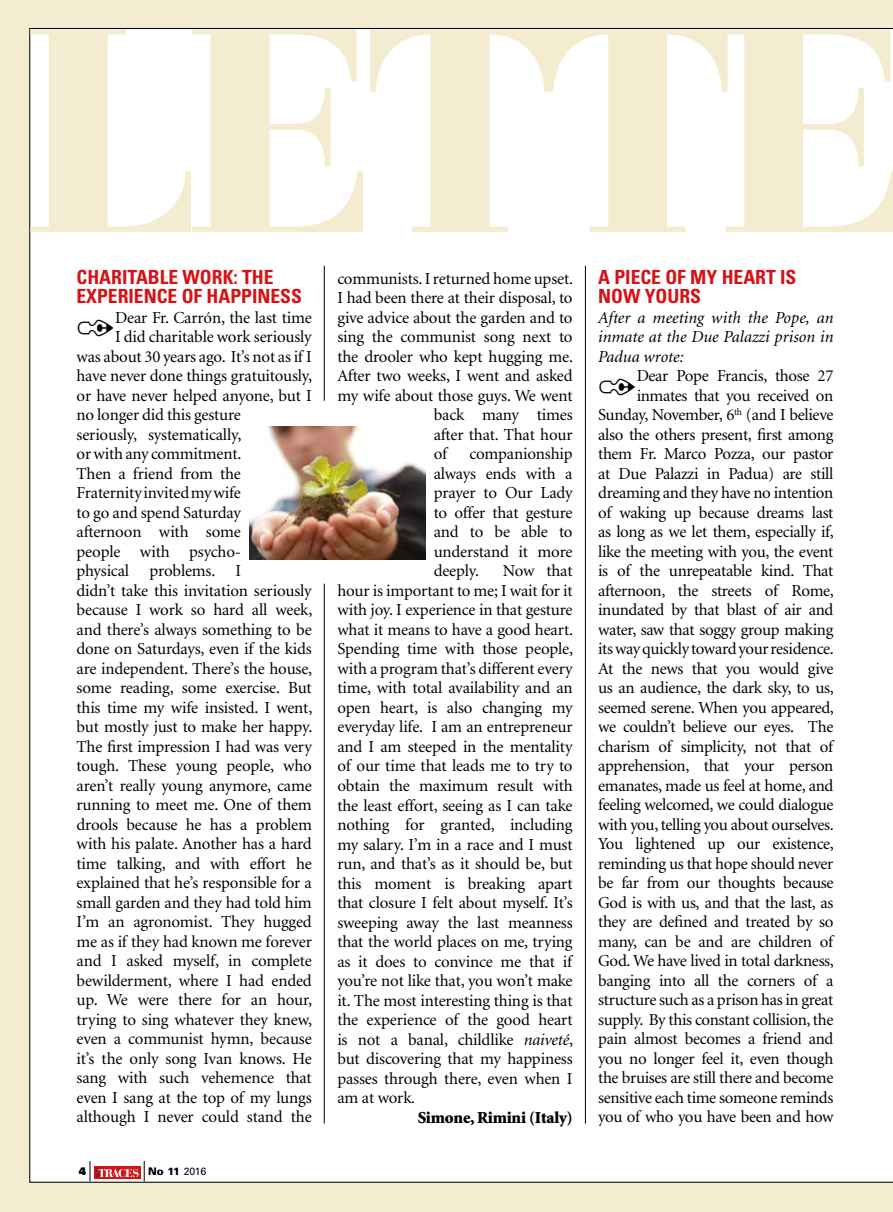
<style>
.page{position:relative;width:893px;height:1212px;background:#f4ecd0}
.page>*{position:absolute;margin:0;border:0;box-sizing:border-box;transform-origin:0 0}
.t1{font:700 condensed 19.5px/19.5px "Univers";color:#d51317}
.t2{font:16.8px/19.5px "Minion";letter-spacing:-.015em;color:#000;text-align:justify}
.t3{font:italic 16.8px/19.5px "Minion";color:#000;text-align:justify}
.t4{font:900 16.8px "Minion";letter-spacing:-.01em;color:#000}
.t5{font:900 10.5px "Univers";color:#000}
.t6{font:900 10.5px "Univers";color:#000}
.s1{font-weight:400}
.s2{font-style:italic}
</style>
<div class="page">
<div style="left:29px;top:28px;width:864px;height:1155px;background:#fff"></div>
<svg style="left:138px;top:1166px;width:2px;height:12px"></svg>
<svg style="left:90px;top:1161px;width:48px;height:20px"></svg>
<svg style="left:144px;top:1161px;width:1px;height:20px"></svg>
<svg style="left:30px;top:28px;width:863px;height:209px;fill:#fff"></svg>
<hr style="left:324px;top:266px;width:1px;height:135px;background:#000">
<hr style="left:324px;top:584px;width:1px;height:539px;background:#000">
<hr style="left:585px;top:266px;width:1px;height:857px;background:#000">
<img style="left:249px;top:426px;width:176px;height:133px">
<svg style="left:78px;top:319px;width:36px;height:18px"></svg>
<svg style="left:600px;top:378px;width:35px;height:17px"></svg>
<p class="t1" style="left:77px;top:267px;width:227px">CHARITABLE WORK: THE<br>EXPERIENCE OF HAPPINESS</p>
<p class="t2" style="left:115px;top:308px;width:198px">Dear Fr. Carrón, the last time</p>
<p class="t2" style="left:115px;top:328px;width:198px">I did charitable work seriously</p>
<p class="t2" style="left:77px;top:347px;width:237px">was about 30 years ago. It’s not as if I</p>
<p class="t2" style="left:77px;top:367px;width:237px">have never done things gratuitously,</p>
<p class="t2" style="left:77px;top:386px;width:237px">or have never helped anyone, but I</p>
<p class="t2" style="left:77px;top:406px;width:166px">no longer did this gesture</p>
<p class="t2" style="left:77px;top:425px;width:166px">seriously, systematically,</p>
<p class="t2" style="left:77px;top:445px;width:166px">or with any commitment.</p>
<p class="t2" style="left:77px;top:464px;width:166px">Then a friend from the</p>
<p class="t2" style="left:77px;top:484px;width:166px">Fraternity invited my wife</p>
<p class="t2" style="left:77px;top:503px;width:166px">to go and spend Saturday</p>
<p class="t2" style="left:77px;top:523px;width:166px">afternoon with some</p>
<p class="t2" style="left:77px;top:542px;width:166px">people with psycho-</p>
<p class="t2" style="left:77px;top:562px;width:166px">physical problems. I</p>
<p class="t2" style="left:77px;top:581px;width:237px">didn’t take this invitation seriously</p>
<p class="t2" style="left:77px;top:601px;width:237px">because I work so hard all week,</p>
<p class="t2" style="left:77px;top:620px;width:237px">and there’s always something to be</p>
<p class="t2" style="left:77px;top:640px;width:237px">done on Saturdays, even if the kids</p>
<p class="t2" style="left:77px;top:659px;width:237px">are independent. There’s the house,</p>
<p class="t2" style="left:77px;top:679px;width:237px">some reading, some exercise. But</p>
<p class="t2" style="left:77px;top:698px;width:237px">this time my wife insisted. I went,</p>
<p class="t2" style="left:77px;top:718px;width:237px">but mostly just to make her happy.</p>
<p class="t2" style="left:77px;top:737px;width:237px">The first impression I had was very</p>
<p class="t2" style="left:77px;top:757px;width:237px">tough. These young people, who</p>
<p class="t2" style="left:77px;top:776px;width:237px">aren’t really young anymore, came</p>
<p class="t2" style="left:77px;top:796px;width:237px">running to meet me. One of them</p>
<p class="t2" style="left:77px;top:815px;width:237px">drools because he has a problem</p>
<p class="t2" style="left:77px;top:835px;width:237px">with his palate. Another has a hard</p>
<p class="t2" style="left:77px;top:854px;width:237px">time talking, and with effort he</p>
<p class="t2" style="left:77px;top:874px;width:237px">explained that he’s responsible for a</p>
<p class="t2" style="left:77px;top:893px;width:237px">small garden and they had told him</p>
<p class="t2" style="left:77px;top:913px;width:237px">I’m an agronomist. They hugged</p>
<p class="t2" style="left:77px;top:932px;width:237px">me as if they had known me forever</p>
<p class="t2" style="left:77px;top:952px;width:237px">and I asked myself, in complete</p>
<p class="t2" style="left:77px;top:971px;width:237px">bewilderment, where I had ended</p>
<p class="t2" style="left:77px;top:991px;width:237px">up. We were there for an hour,</p>
<p class="t2" style="left:77px;top:1010px;width:237px">trying to sing whatever they knew,</p>
<p class="t2" style="left:77px;top:1030px;width:237px">even a communist hymn, because</p>
<p class="t2" style="left:77px;top:1049px;width:237px">it’s the only song Ivan knows. He</p>
<p class="t2" style="left:77px;top:1069px;width:237px">sang with such vehemence that</p>
<p class="t2" style="left:77px;top:1088px;width:237px">even I sang at the top of my lungs</p>
<p class="t2" style="left:77px;top:1108px;width:237px">although I never could stand the</p>
<p class="t6" style="left:79px;top:1165px;width:9px">4</p>
<p class="t5" style="left:148px;top:1165px;width:60px">No 11 <span class="s1">2016</span></p>
<p class="t2" style="left:337px;top:269px;width:237px">communists. I returned home upset.</p>
<p class="t2" style="left:337px;top:289px;width:237px">I had been there at their disposal, to</p>
<p class="t2" style="left:337px;top:308px;width:237px">give advice about the garden and to</p>
<p class="t2" style="left:337px;top:328px;width:237px">sing the communist song next to</p>
<p class="t2" style="left:337px;top:347px;width:237px">the drooler who kept hugging me.</p>
<p class="t2" style="left:337px;top:367px;width:237px">After two weeks, I went and asked</p>
<p class="t2" style="left:337px;top:386px;width:237px">my wife about those guys. We went</p>
<p class="t2" style="left:434px;top:406px;width:140px">back many times</p>
<p class="t2" style="left:434px;top:425px;width:140px">after that. That hour</p>
<p class="t2" style="left:434px;top:445px;width:15px">of</p>
<p class="t2" style="left:434px;top:445px;width:140px;text-indent:36px">companionship always ends with a prayer to Our Lady to offer that gesture and to be able to understand it more deeply.</p>
<p class="t2" style="left:503px;top:562px;width:71px">Now that</p>
<p class="t2" style="left:337px;top:581px;width:237px">hour is important to me; I wait for it</p>
<p class="t2" style="left:337px;top:601px;width:237px">with joy. I experience in that gesture</p>
<p class="t2" style="left:337px;top:620px;width:237px">what it means to have a good heart.</p>
<p class="t2" style="left:337px;top:640px;width:237px">Spending time with those people,</p>
<p class="t2" style="left:337px;top:659px;width:237px">with a program that’s different every</p>
<p class="t2" style="left:337px;top:679px;width:237px">time, with total availability and an</p>
<p class="t2" style="left:337px;top:698px;width:237px">open heart, is also changing my</p>
<p class="t2" style="left:337px;top:718px;width:237px">everyday life. I am an entrepreneur</p>
<p class="t2" style="left:337px;top:737px;width:237px">and I am steeped in the mentality</p>
<p class="t2" style="left:337px;top:757px;width:237px">of our time that leads me to try to</p>
<p class="t2" style="left:337px;top:776px;width:237px">obtain the maximum result with</p>
<p class="t2" style="left:337px;top:796px;width:237px">the least effort, seeing as I can take</p>
<p class="t2" style="left:337px;top:815px;width:237px">nothing for granted, including</p>
<p class="t2" style="left:337px;top:835px;width:237px">my salary. I’m in a race and I must</p>
<p class="t2" style="left:337px;top:854px;width:237px">run, and that’s as it should be, but</p>
<p class="t2" style="left:337px;top:874px;width:237px">this moment is breaking apart</p>
<p class="t2" style="left:337px;top:893px;width:237px">that closure I felt about myself. It’s</p>
<p class="t2" style="left:337px;top:913px;width:237px">sweeping away the last meanness</p>
<p class="t2" style="left:337px;top:932px;width:237px">that the world places on me, trying</p>
<p class="t2" style="left:337px;top:952px;width:236px">as it does to convince me that if</p>
<p class="t2" style="left:337px;top:971px;width:237px">you’re not like that, you won’t make</p>
<p class="t2" style="left:337px;top:991px;width:237px">it. The most interesting thing is that</p>
<p class="t2" style="left:337px;top:1010px;width:237px">the experience of the good heart</p>
<p class="t2" style="left:337px;top:1030px;width:237px">is not a banal, childlike <span class="s2">naiveté</span>,</p>
<p class="t2" style="left:337px;top:1049px;width:237px">but discovering that my happiness</p>
<p class="t2" style="left:337px;top:1069px;width:237px">passes through there, even when I</p>
<p class="t2" style="left:337px;top:1088px;width:80px">am at work<span class="s2">.</span></p>
<p class="t4" style="left:418px;top:1109px;width:156px">Simone, Rimini (Italy)</p>
<p class="t1" style="left:598px;top:267px;width:200px">A PIECE OF MY HEART IS<br>NOW YOURS</p>
<p class="t3" style="left:598px;top:308px;width:237px">After a meeting with the Pope, an inmate at the Due Palazzi prison in Padua wrote:</p>
<p class="t2" style="left:598px;top:367px;width:237px;text-align:right">Dear Pope Francis, those 27 inmates that you received on Sunday, November, 6<sup>th</sup> (and I believe also the others present, first among them Fr. Marco Pozza, our pastor at Due Palazzi in Padua) are still dreaming and they have no intention of waking up because dreams last as long as we let them, especially if, like the meeting with you, the event is of the unrepeatable kind. That afternoon, the streets of Rome, inundated by that blast of air and water, saw that soggy group making its way quickly toward your residence.<br>At the news that you would give us an audience, the dark sky, to us, seemed serene. When you appeared, we couldn’t believe our eyes. The charism of simplicity, not that of apprehension, that your person emanates, made us feel at home, and feeling welcomed, we could dialogue with you, telling you about ourselves.<br>You lightened up our existence, reminding us that hope should never be far from our thoughts because God is with us, and that the last, as they are defined and treated by so many, can be and are children of God. We have lived in total darkness, banging into all the corners of a structure such as a prison has in great supply. By this constant collision, the pain almost becomes a friend and you no longer feel it, even though the bruises are still there and become sensitive each time someone reminds you of who you have been and how</p>
</div>
